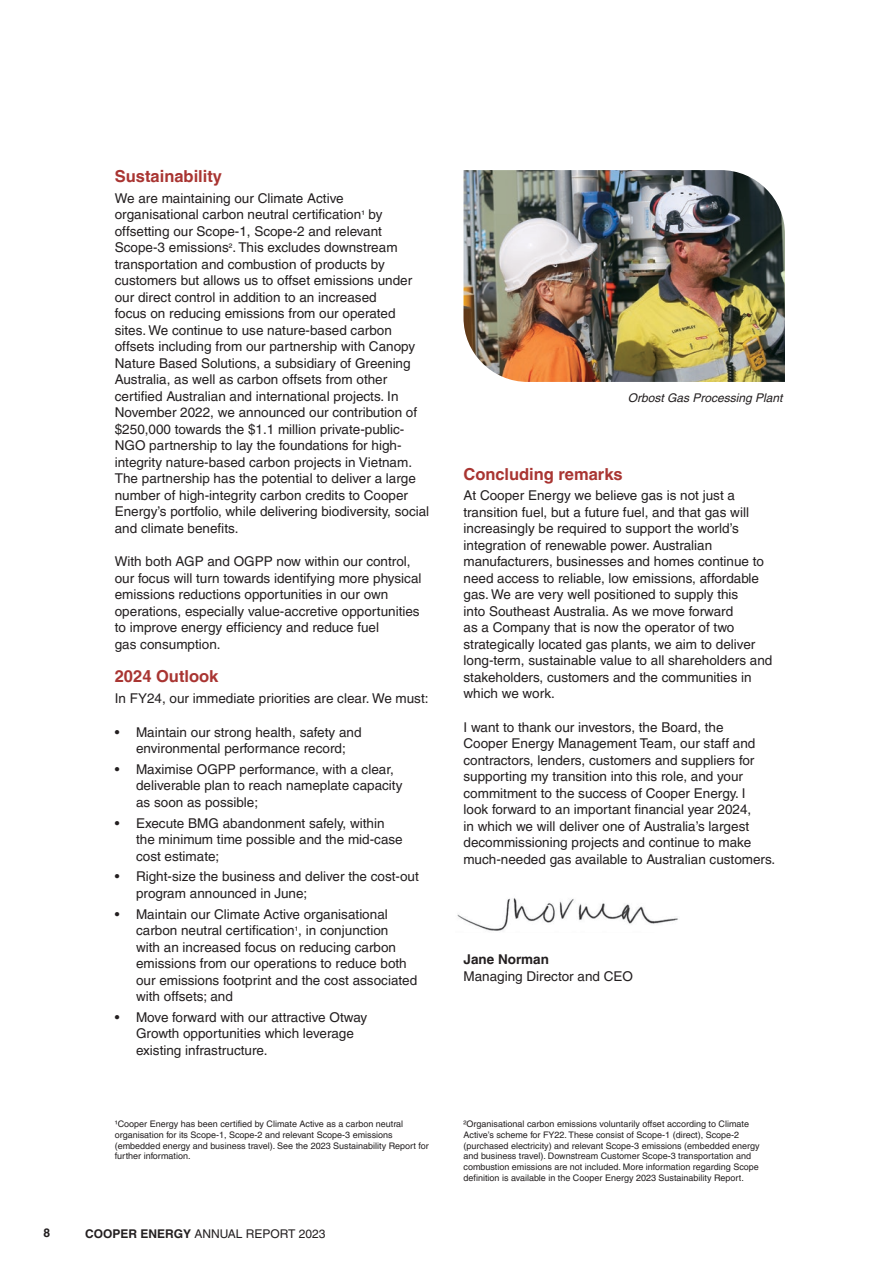
<style>
.page{position:relative;width:893px;height:1263px;background:#fff}
.page>*{position:absolute;margin:0;border:0;box-sizing:border-box;transform-origin:0 0}
.t1{font:700 16.5px "Helvetica LT Pro";color:#a93532}
.t2{font:13.5px/16.5px "Helvetica LT Pro";color:#231f20}
.t3{font:700 13.5px "Helvetica LT Pro";color:#231f20}
.t4{font:12px "Helvetica LT Pro";color:#231f20}
.t5{font:italic 12px "Helvetica LT Pro";color:#231f20}
.t6{font:700 12px "Helvetica LT Pro";color:#231f20}
.t7{font:9px/10.8px "Helvetica LT Pro";color:#231f20}
.s1{font-size:10.5px}
.s2{font-weight:700}
</style>
<div class="page">
<img style="left:463px;top:170px;width:322px;height:212px">
<img style="left:457px;top:898px;width:221px;height:33px">
<p class="t1" style="left:115px;top:166px;width:109px">Sustainability</p>
<p class="t2" style="left:115px;top:190px;width:316px">We are maintaining our Climate Active organisational carbon neutral certification<span class="s1">¹</span> by offsetting our Scope-1, Scope-2 and relevant Scope-3 emissions<span class="s1">²</span>. This excludes downstream transportation and combustion of products by customers but allows us to offset emissions under our direct control in addition to an increased<br>focus on reducing emissions from our operated sites. We continue to use nature-based carbon offsets including from our partnership with Canopy Nature Based Solutions, a subsidiary of Greening Australia, as well as carbon offsets from other certified Australian and international projects. In November 2022, we announced our contribution of $250,000 towards the $1.1 million private-public-NGO partnership to lay the foundations for high&shy;integrity nature-based carbon projects in Vietnam.<br>The partnership has the potential to deliver a large number of high-integrity carbon credits to Cooper Energy’s portfolio, while delivering biodiversity, social and climate benefits.</p>
<p class="t2" style="left:115px;top:553px;width:308px">With both AGP and OGPP now within our control, our focus will turn towards identifying more physical emissions reductions opportunities in our own operations, especially value-accretive opportunities to improve energy efficiency and reduce fuel<br>gas consumption.</p>
<p class="t1" style="left:115px;top:666px;width:105px">2024 Outlook</p>
<p class="t2" style="left:115px;top:690px;width:315px">In FY24, our immediate priorities are clear. We must:</p>
<p class="t2" style="left:115px;top:723px;width:248px;text-align:center">• Maintain our strong health, safety and environmental performance record;</p>
<p class="t2" style="left:136px;top:761px;width:268px;text-indent:-21px">• Maximise OGPP performance, with a clear, deliverable plan to reach nameplate capacity as soon as possible;</p>
<p class="t2" style="left:136px;top:814px;width:268px;text-indent:-21px">• Execute BMG abandonment safely, within the minimum time possible and the mid-case cost estimate;</p>
<p class="t2" style="left:136px;top:868px;width:284px;text-indent:-21px">• Right-size the business and deliver the cost-out program announced in June;</p>
<p class="t2" style="left:136px;top:905px;width:283px;text-indent:-21px">• Maintain our Climate Active organisational carbon neutral certification<span class="s1">¹</span>, in conjunction<br>with an increased focus on reducing carbon emissions from our operations to reduce both our emissions footprint and the cost associated with offsets; and</p>
<p class="t2" style="left:136px;top:1009px;width:233px;text-indent:-21px">• Move forward with our attractive Otway<br>Growth opportunities which leverage existing infrastructure.</p>
<p class="t5" style="left:628px;top:391px;width:156px">Orbost Gas Processing Plant</p>
<p class="t1" style="left:463px;top:464px;width:161px">Concluding remarks</p>
<p class="t2" style="left:463px;top:487px;width:310px">At Cooper Energy we believe gas is not just a transition fuel, but a future fuel, and that gas will increasingly be required to support the world’s integration of renewable power. Australian manufacturers, businesses and homes continue to need access to reliable, low emissions, affordable gas. We are very well positioned to supply this<br>into Southeast Australia. As we move forward<br>as a Company that is now the operator of two strategically located gas plants, we aim to deliver long-term, sustainable value to all shareholders and stakeholders, customers and the communities in which we work.</p>
<p class="t2" style="left:463px;top:719px;width:313px">I want to thank our investors, the Board, the<br>Cooper Energy Management Team, our staff and contractors, lenders, customers and suppliers for supporting my transition into this role, and your commitment to the success of Cooper Energy. I<br>look forward to an important financial year 2024,<br>in which we will deliver one of Australia’s largest decommissioning projects and continue to make much-needed gas available to Australian customers.</p>
<p class="t3" style="left:463px;top:951px;width:87px">Jane Norman</p>
<p class="t2" style="left:463px;top:968px;width:171px">Managing Director and CEO</p>
<p class="t7" style="left:115px;top:1118px;width:316px">¹Cooper Energy has been certified by Climate Active as a carbon neutral organisation for its Scope-1, Scope-2 and relevant Scope-3 emissions (embedded energy and business travel). See the 2023 Sustainability Report for further information.</p>
<p class="t7" style="left:463px;top:1118px;width:298px">²Organisational carbon emissions voluntarily offset according to Climate Active’s scheme for FY22. These consist of Scope-1 (direct), Scope-2 (purchased electricity) and relevant Scope-3 emissions (embedded energy and business travel). Downstream Customer Scope-3 transportation and combustion emissions are not included. More information regarding Scope definition is available in the Cooper Energy 2023 Sustainability Report.</p>
<p class="t6" style="left:43px;top:1226px;width:8px">8</p>
<p class="t4" style="left:85px;top:1226px;width:242px"><span class="s2">COOPER ENERGY</span> ANNUAL REPORT 2023</p>
</div>
